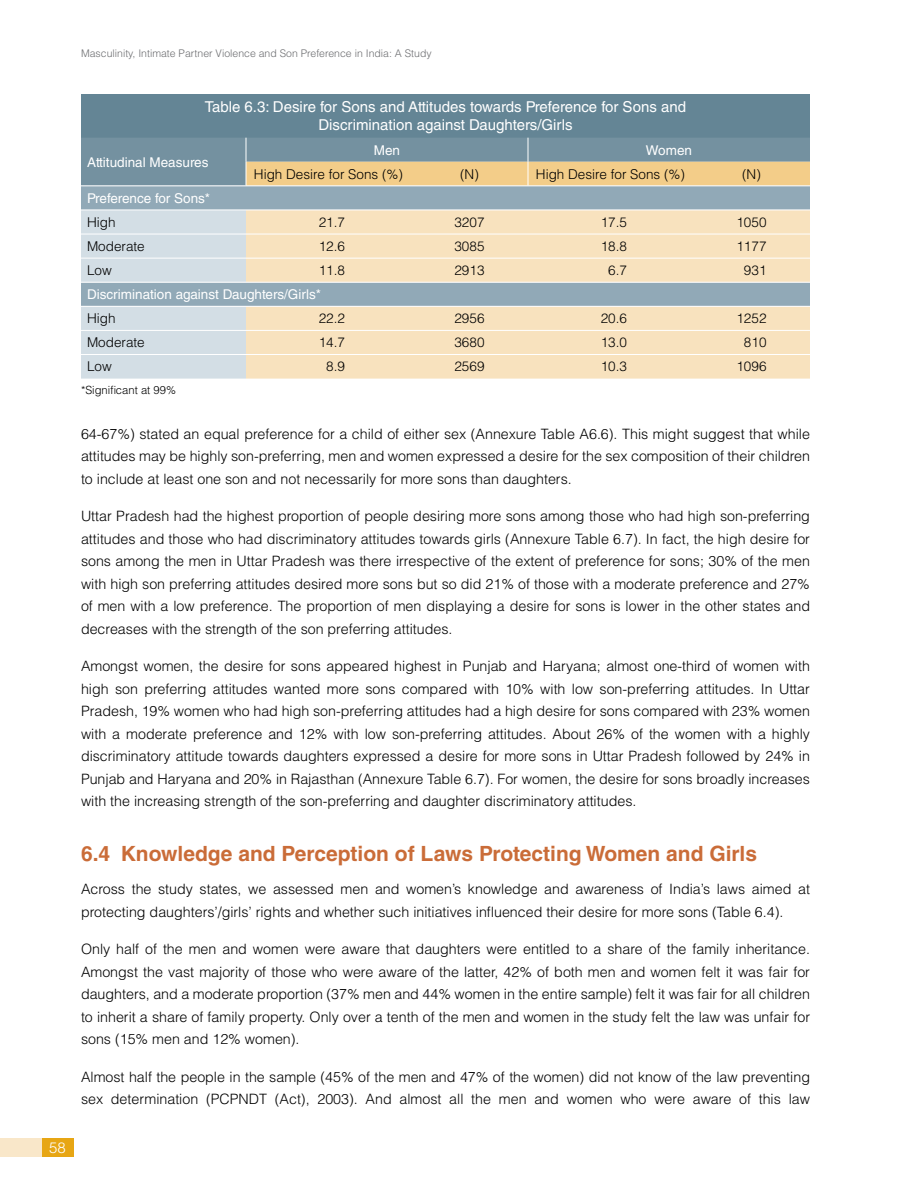
<style>
.page{position:relative;width:918px;height:1188px;background:#fff}
.page>*{position:absolute;margin:0;border:0;box-sizing:border-box;transform-origin:0 0}
.t1{font:700 21px "Helvetica LT Std";color:#ca6c38}
.t2{font:15px/18px "Helvetica LT Std";color:#fff;text-align:center}
.t3{font:300 15px "Helvetica LT Std";color:#fff}
.t4{font:300 14.25px/22.5px "Helvetica LT Std";color:#000;text-align:justify}
.t5{font:300 13.5px "Helvetica LT Std";color:#000}
.t6{font:13.5px "Helvetica LT Std";color:#fff}
.t7{font:300 11.25px "Helvetica LT Std";color:#000}
.t8{font:300 10.5px "Helvetica LT Std";color:#6d6e71}
</style>
<div class="page">
<div style="left:41px;top:1138px;width:33px;height:19px;background:#e7a614"></div>
<div style="left:0;top:1138px;width:41px;height:19px;background:#f9e7c9"></div>
<div style="left:81px;top:94px;width:729px;height:44px;background:#648595"></div>
<svg style="left:81px;top:186px;width:729px;height:24px;background:#95acb9"></svg>
<svg style="left:81px;top:211px;width:165px;height:168px;background:#cad6de"></svg>
<svg style="left:246px;top:211px;width:564px;height:168px;background:#e9dabd"></svg>
<hr style="left:81px;top:234px;width:165px;height:1px;background:#fff">
<hr style="left:246px;top:234px;width:165px;height:1px;background:#fff">
<hr style="left:411px;top:234px;width:117px;height:1px;background:#fff">
<hr style="left:528px;top:234px;width:165px;height:1px;background:#fff">
<hr style="left:693px;top:234px;width:117px;height:1px;background:#fff">
<hr style="left:81px;top:258px;width:165px;height:1px;background:#fff">
<hr style="left:246px;top:258px;width:165px;height:1px;background:#fff">
<hr style="left:411px;top:258px;width:117px;height:1px;background:#fff">
<hr style="left:528px;top:258px;width:165px;height:1px;background:#fff">
<hr style="left:693px;top:258px;width:117px;height:1px;background:#fff">
<hr style="left:81px;top:282px;width:165px;height:1px;background:#fff">
<hr style="left:246px;top:282px;width:165px;height:1px;background:#fff">
<hr style="left:411px;top:282px;width:117px;height:1px;background:#fff">
<hr style="left:528px;top:282px;width:165px;height:1px;background:#fff">
<hr style="left:693px;top:282px;width:117px;height:1px;background:#fff">
<hr style="left:81px;top:306px;width:165px;height:1px;background:#fff">
<hr style="left:246px;top:306px;width:165px;height:1px;background:#fff">
<hr style="left:411px;top:306px;width:117px;height:1px;background:#fff">
<hr style="left:528px;top:306px;width:165px;height:1px;background:#fff">
<hr style="left:693px;top:306px;width:117px;height:1px;background:#fff">
<hr style="left:81px;top:330px;width:165px;height:1px;background:#fff">
<hr style="left:246px;top:330px;width:165px;height:1px;background:#fff">
<hr style="left:411px;top:330px;width:117px;height:1px;background:#fff">
<hr style="left:528px;top:330px;width:165px;height:1px;background:#fff">
<hr style="left:693px;top:330px;width:117px;height:1px;background:#fff">
<hr style="left:81px;top:354px;width:165px;height:1px;background:#fff">
<hr style="left:246px;top:354px;width:165px;height:1px;background:#fff">
<hr style="left:411px;top:354px;width:117px;height:1px;background:#fff">
<hr style="left:528px;top:354px;width:165px;height:1px;background:#fff">
<hr style="left:693px;top:354px;width:117px;height:1px;background:#fff">
<svg style="left:81px;top:138px;width:729px;height:48px;background:#a6a999"></svg>
<p class="t8" style="left:81px;top:47px;width:352px">Masculinity, Intimate Partner Violence and Son Preference in India: A Study</p>
<p class="t3" style="left:49px;top:1138px;width:18px">58</p>
<p class="t2" style="left:205px;top:98px;width:483px">Table 6.3: Desire for Sons and Attitudes towards Preference for Sons and<br>Discrimination against Daughters/Girls</p>
<p class="t6" style="left:87px;top:154px;width:123px">Attitudinal Measures</p>
<p class="t6" style="left:374px;top:142px;width:28px">Men</p>
<p class="t6" style="left:646px;top:142px;width:48px">Women</p>
<p class="t5" style="left:254px;top:165px;width:151px">High Desire for Sons (%)</p>
<p class="t5" style="left:460px;top:165px;width:20px">(N)</p>
<p class="t5" style="left:536px;top:165px;width:151px">High Desire for Sons (%)</p>
<p class="t5" style="left:742px;top:165px;width:20px">(N)</p>
<p class="t6" style="left:87px;top:190px;width:125px">Preference for Sons*</p>
<p class="t5" style="left:87px;top:214px;width:30px">High</p>
<p class="t5" style="left:319px;top:214px;width:28px">21.7</p>
<p class="t5" style="left:454px;top:214px;width:32px">3207</p>
<p class="t5" style="left:601px;top:214px;width:28px">17.5</p>
<p class="t5" style="left:736px;top:214px;width:32px">1050</p>
<p class="t5" style="left:87px;top:238px;width:59px">Moderate</p>
<p class="t5" style="left:319px;top:238px;width:28px">12.6</p>
<p class="t5" style="left:454px;top:238px;width:32px">3085</p>
<p class="t5" style="left:601px;top:238px;width:28px">18.8</p>
<p class="t5" style="left:736px;top:238px;width:32px">1177</p>
<p class="t5" style="left:87px;top:262px;width:26px">Low</p>
<p class="t5" style="left:319px;top:262px;width:28px">11.8</p>
<p class="t5" style="left:454px;top:262px;width:32px">2913</p>
<p class="t5" style="left:608px;top:262px;width:20px">6.7</p>
<p class="t5" style="left:744px;top:262px;width:24px">931</p>
<p class="t6" style="left:87px;top:287px;width:236px">Discrimination against Daughters/Girls*</p>
<p class="t5" style="left:87px;top:310px;width:30px">High</p>
<p class="t5" style="left:319px;top:310px;width:28px">22.2</p>
<p class="t5" style="left:454px;top:310px;width:32px">2956</p>
<p class="t5" style="left:601px;top:310px;width:28px">20.6</p>
<p class="t5" style="left:736px;top:310px;width:32px">1252</p>
<p class="t5" style="left:87px;top:334px;width:59px">Moderate</p>
<p class="t5" style="left:319px;top:334px;width:28px">14.7</p>
<p class="t5" style="left:454px;top:334px;width:32px">3680</p>
<p class="t5" style="left:601px;top:334px;width:28px">13.0</p>
<p class="t5" style="left:744px;top:334px;width:24px">810</p>
<p class="t5" style="left:87px;top:358px;width:26px">Low</p>
<p class="t5" style="left:326px;top:358px;width:20px">8.9</p>
<p class="t5" style="left:454px;top:358px;width:32px">2569</p>
<p class="t5" style="left:601px;top:358px;width:28px">10.3</p>
<p class="t5" style="left:736px;top:358px;width:32px">1096</p>
<p class="t7" style="left:81px;top:383px;width:97px">*Significant at 99%</p>
<p class="t4" style="left:81px;top:422px;width:731px">64-67%) stated an equal preference for a child of either sex (Annexure Table A6.6). This might suggest that while attitudes may be highly son-preferring, men and women expressed a desire for the sex composition of their children to include at least one son and not necessarily for more sons than daughters.</p>
<p class="t4" style="left:81px;top:505px;width:731px">Uttar Pradesh had the highest proportion of people desiring more sons among those who had high son-preferring attitudes and those who had discriminatory attitudes towards girls (Annexure Table 6.7). In fact, the high desire for sons among the men in Uttar Pradesh was there irrespective of the extent of preference for sons; 30% of the men with high son preferring attitudes desired more sons but so did 21% of those with a moderate preference and 27% of men with a low preference. The proportion of men displaying a desire for sons is lower in the other states and decreases with the strength of the son preferring attitudes.</p>
<p class="t4" style="left:81px;top:655px;width:731px">Amongst women, the desire for sons appeared highest in Punjab and Haryana; almost one-third of women with high son preferring attitudes wanted more sons compared with 10% with low son-preferring attitudes. In Uttar Pradesh, 19% women who had high son-preferring attitudes had a high desire for sons compared with 23% women with a moderate preference and 12% with low son-preferring attitudes. About 26% of the women with a highly discriminatory attitude towards daughters expressed a desire for more sons in Uttar Pradesh followed by 24% in Punjab and Haryana and 20% in Rajasthan (Annexure Table 6.7). For women, the desire for sons broadly increases with the increasing strength of the son-preferring and daughter discriminatory attitudes.</p>
<h1 class="t1" style="left:81px;top:841px;width:678px">6.4 Knowledge and Perception of Laws Protecting Women and Girls</h1>
<p class="t4" style="left:81px;top:878px;width:731px">Across the study states, we assessed men and women’s knowledge and awareness of India’s laws aimed at protecting daughters’/girls’ rights and whether such initiatives influenced their desire for more sons (Table 6.4).</p>
<p class="t4" style="left:81px;top:938px;width:731px">Only half of the men and women were aware that daughters were entitled to a share of the family inheritance.<br>Amongst the vast majority of those who were aware of the latter, 42% of both men and women felt it was fair for daughters, and a moderate proportion (37% men and 44% women in the entire sample) felt it was fair for all children to inherit a share of family property. Only over a tenth of the men and women in the study felt the law was unfair for sons (15% men and 12% women).</p>
<p class="t4" style="left:81px;top:1065px;width:731px">Almost half the people in the sample (45% of the men and 47% of the women) did not know of the law preventing sex determination (PCPNDT (Act), 2003). And almost all the men and women who were aware of this law</p>
</div>
